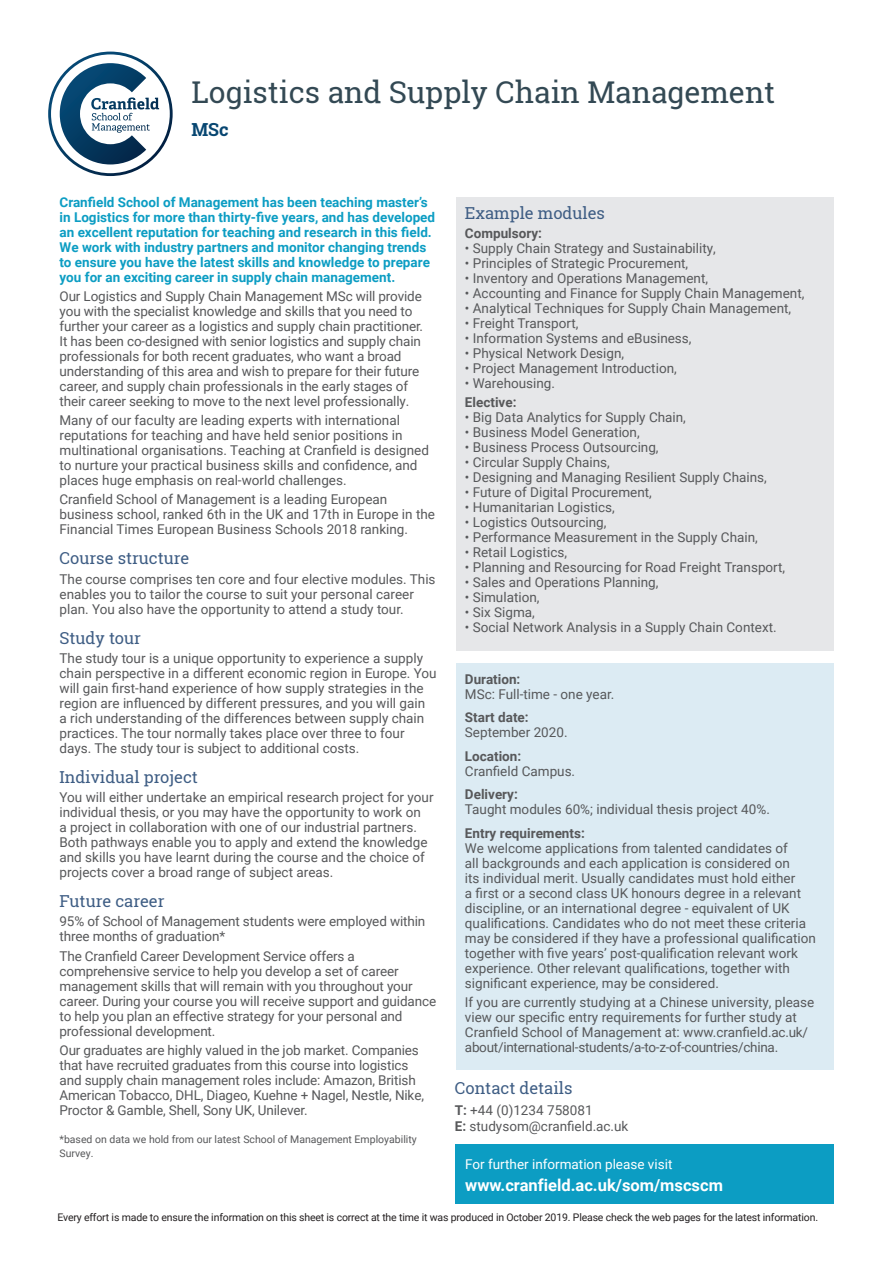
<style>
.page{position:relative;width:893px;height:1263px;background:#fff}
.page>*{position:absolute;margin:0;border:0;box-sizing:border-box;transform-origin:0 0}
.t1{font:30px "Roboto Slab";color:#334954}
.t2{font:700 18px "Roboto Slab";color:#074671}
.t3{font:16.5px "Roboto Slab";color:#3e5d84}
.t4{font:700 16.5px "Roboto";color:#fff}
.t5{font:13.5px/15px "Roboto";color:#57585a}
.t6{font:700 13.5px/15px "Roboto";color:#0c9dc3}
.t7{font:700 13.5px "Roboto";color:#57585a}
.t8{font:13.5px "Roboto";color:#fff}
.t9{font:10.5px "Roboto";letter-spacing:-.015em;color:#231f20}
.t10{font:10.5px/13.5px "Roboto";color:#57585a}
.s1{font-weight:700}
</style>
<div class="page">
<svg style="left:48px;top:52px;width:125px;height:124px"></svg>
<div style="left:456px;top:663px;width:378px;height:407px;background:#dcebf3"></div>
<div style="left:455px;top:1144px;width:378px;height:60px;background:#0c9dc3"></div>
<div style="left:456px;top:197px;width:378px;height:454px;background:#e6e7e9"></div>
<h1 class="t1" style="left:191px;top:72px;width:585px">Logistics and Supply Chain Management</h1>
<h2 class="t2" style="left:191px;top:117px;width:39px">MSc</h2>
<p class="t6" style="left:60px;top:194px;width:377px">Cranfield School of Management has been teaching master’s in Logistics for more than thirty-five years, and has developed an excellent reputation for teaching and research in this field.<br>We work with industry partners and monitor changing trends to ensure you have the latest skills and knowledge to prepare you for an exciting career in supply chain management.</p>
<p class="t5" style="left:60px;top:288px;width:365px">Our Logistics and Supply Chain Management MSc will provide you with the specialist knowledge and skills that you need to further your career as a logistics and supply chain practitioner.<br>It has been co-designed with senior logistics and supply chain professionals for both recent graduates, who want a broad understanding of this area and wish to prepare for their future career, and supply chain professionals in the early stages of their career seeking to move to the next level professionally.</p>
<p class="t5" style="left:60px;top:412px;width:371px">Many of our faculty are leading experts with international reputations for teaching and have held senior positions in multinational organisations. Teaching at Cranfield is designed to nurture your practical business skills and confidence, and places huge emphasis on real-world challenges.</p>
<p class="t5" style="left:60px;top:491px;width:377px">Cranfield School of Management is a leading European business school, ranked 6th in the UK and 17th in Europe in the<br>Financial Times European Business Schools 2018 ranking.</p>
<p class="t3" style="left:60px;top:547px;width:131px">Course structure</p>
<p class="t5" style="left:60px;top:571px;width:378px">The course comprises ten core and four elective modules. This enables you to tailor the course to suit your personal career plan. You also have the opportunity to attend a study tour.</p>
<p class="t3" style="left:60px;top:626px;width:83px">Study tour</p>
<p class="t5" style="left:60px;top:650px;width:379px">The study tour is a unique opportunity to experience a supply chain perspective in a different economic region in Europe. You will gain first-hand experience of how supply strategies in the region are influenced by different pressures, and you will gain<br>a rich understanding of the differences between supply chain practices. The tour normally takes place over three to four days. The study tour is subject to additional costs.</p>
<p class="t3" style="left:60px;top:766px;width:140px">Individual project</p>
<p class="t5" style="left:60px;top:789px;width:376px">You will either undertake an empirical research project for your individual thesis, or you may have the opportunity to work on<br>a project in collaboration with one of our industrial partners.<br>Both pathways enable you to apply and extend the knowledge and skills you have learnt during the course and the choice of projects cover a broad range of subject areas.</p>
<p class="t3" style="left:60px;top:890px;width:107px">Future career</p>
<p class="t5" style="left:60px;top:914px;width:367px">95% of School of Management students were employed within three months of graduation*</p>
<p class="t5" style="left:60px;top:948px;width:378px">The Cranfield Career Development Service offers a comprehensive service to help you develop a set of career management skills that will remain with you throughout your career. During your course you will receive support and guidance to help you plan an effective strategy for your personal and professional development.</p>
<p class="t5" style="left:60px;top:1042px;width:366px">Our graduates are highly valued in the job market. Companies that have recruited graduates from this course into logistics and supply chain management roles include: Amazon, British American Tobacco, DHL, Diageo, Kuehne + Nagel, Nestle, Nike, Proctor &amp; Gamble, Shell, Sony UK, Unilever.</p>
<p class="t10" style="left:60px;top:1132px;width:359px">*based on data we hold from our latest School of Management Employability<br>Survey.</p>
<p class="t3" style="left:465px;top:201px;width:142px">Example modules</p>
<p class="t7" style="left:465px;top:224px;width:78px">Compulsory:</p>
<p class="t5" style="left:465px;top:240px;width:252px">• Supply Chain Strategy and Sustainability,</p>
<p class="t5" style="left:465px;top:255px;width:225px">• Principles of Strategic Procurement,</p>
<p class="t5" style="left:465px;top:270px;width:245px">• Inventory and Operations Management,</p>
<p class="t5" style="left:465px;top:285px;width:341px">• Accounting and Finance for Supply Chain Management,</p>
<p class="t5" style="left:465px;top:300px;width:328px">• Analytical Techniques for Supply Chain Management,</p>
<p class="t5" style="left:465px;top:315px;width:115px">• Freight Transport,</p>
<p class="t5" style="left:465px;top:330px;width:228px">• Information Systems and eBusiness,</p>
<p class="t5" style="left:465px;top:345px;width:161px">• Physical Network Design,</p>
<p class="t5" style="left:465px;top:360px;width:213px">• Project Management Introduction,</p>
<p class="t5" style="left:465px;top:375px;width:92px">• Warehousing.</p>
<p class="t7" style="left:465px;top:393px;width:53px">Elective:</p>
<p class="t5" style="left:465px;top:409px;width:222px">• Big Data Analytics for Supply Chain,</p>
<p class="t5" style="left:465px;top:424px;width:176px">• Business Model Generation,</p>
<p class="t5" style="left:465px;top:439px;width:195px">• Business Process Outsourcing,</p>
<p class="t5" style="left:465px;top:454px;width:146px">• Circular Supply Chains,</p>
<p class="t5" style="left:465px;top:469px;width:303px">• Designing and Managing Resilient Supply Chains,</p>
<p class="t5" style="left:465px;top:484px;width:189px">• Future of Digital Procurement,</p>
<p class="t5" style="left:465px;top:499px;width:151px">• Humanitarian Logistics,</p>
<p class="t5" style="left:465px;top:514px;width:143px">• Logistics Outsourcing,</p>
<p class="t5" style="left:465px;top:529px;width:294px">• Performance Measurement in the Supply Chain,</p>
<p class="t5" style="left:465px;top:544px;width:104px">• Retail Logistics,</p>
<p class="t5" style="left:465px;top:559px;width:322px">• Planning and Resourcing for Road Freight Transport,</p>
<p class="t5" style="left:465px;top:574px;width:195px">• Sales and Operations Planning,</p>
<p class="t5" style="left:465px;top:589px;width:76px">• Simulation,</p>
<p class="t5" style="left:465px;top:604px;width:71px">• Six Sigma,</p>
<p class="t5" style="left:465px;top:619px;width:313px">• Social Network Analysis in a Supply Chain Context.</p>
<p class="t7" style="left:465px;top:669px;width:57px">Duration:</p>
<p class="t5" style="left:465px;top:686px;width:151px">MSc: Full-time - one year.</p>
<p class="t7" style="left:465px;top:708px;width:65px">Start date:</p>
<p class="t5" style="left:465px;top:724px;width:104px">September 2020.</p>
<p class="t7" style="left:465px;top:746px;width:58px">Location:</p>
<p class="t5" style="left:465px;top:763px;width:112px">Cranfield Campus.</p>
<p class="t7" style="left:465px;top:785px;width:54px">Delivery:</p>
<p class="t5" style="left:465px;top:801px;width:306px">Taught modules 60%; individual thesis project 40%.</p>
<p class="t7" style="left:465px;top:823px;width:121px">Entry requirements:</p>
<p class="t5" style="left:465px;top:840px;width:352px">We welcome applications from talented candidates of<br>all backgrounds and each application is considered on<br>its individual merit. Usually candidates must hold either<br>a first or a second class UK honours degree in a relevant discipline, or an international degree - equivalent of UK qualifications. Candidates who do not meet these criteria may be considered if they have a professional qualification together with five years’ post-qualification relevant work experience. Other relevant qualifications, together with significant experience, may be considered.</p>
<p class="t5" style="left:465px;top:994px;width:351px">If you are currently studying at a Chinese university, please view our specific entry requirements for further study at Cranfield School of Management at: www.cranfield.ac.uk/ about/international-students/a-to-z-of-countries/china.</p>
<p class="t3" style="left:455px;top:1077px;width:119px">Contact details</p>
<p class="t5" style="left:455px;top:1101px;width:175px;line-height:16.5px"><span class="s1">T:</span> +44 (0)1234 758081<br><span class="s1">E:</span> studysom@cranfield.ac.uk</p>
<p class="t8" style="left:465px;top:1155px;width:209px">For further information please visit</p>
<p class="t4" style="left:465px;top:1174px;width:259px">www.cranfield.ac.uk/som/mscscm</p>
<p class="t9" style="left:57px;top:1210px;width:762px">Every effort is made to ensure the information on this sheet is correct at the time it was produced in October 2019. Please check the web pages for the latest information.</p>
</div>
